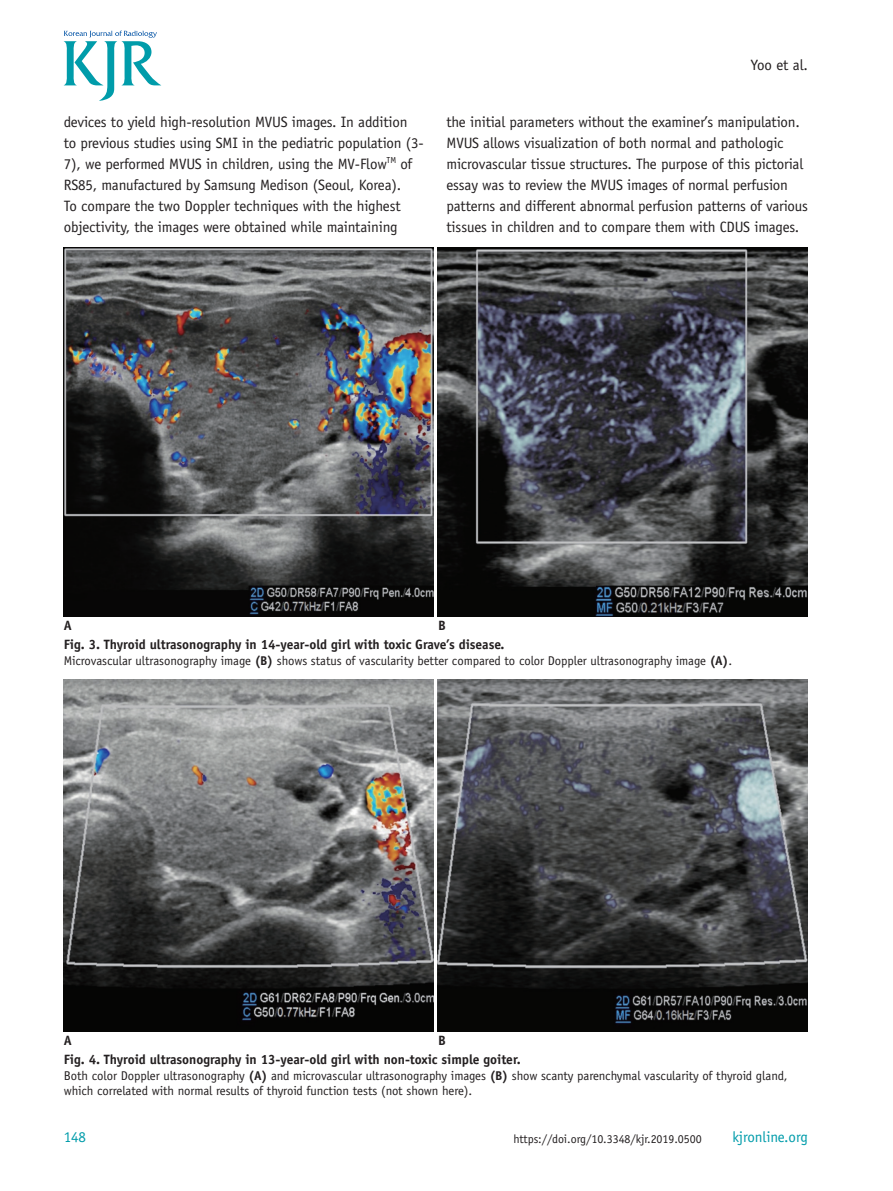
<style>
.page{position:relative;width:893px;height:1191px;background:#fff}
.page>*{position:absolute;margin:0;border:0;box-sizing:border-box;transform-origin:0 0}
.t1{font:15px/21px "Officina Sans Std";letter-spacing:-.01em;color:#231f20}
.t2{font:15px "Officina Sans Std";letter-spacing:-.005em;color:#009caa}
.t3{font:700 13.5px "Officina Sans Std";letter-spacing:-.005em;color:#231f20}
.t4{font:12.75px/15.3px "Officina Sans Std";letter-spacing:-.005em;color:#231f20}
.t5{font:12px "Officina Sans Std";letter-spacing:-.005em;color:#231f20}
.s1{font-weight:700}
</style>
<div class="page">
<svg style="left:64px;top:31px;width:97px;height:70px"></svg>
<img style="left:64px;top:248px;width:370px;height:369px">
<img style="left:438px;top:248px;width:370px;height:369px">
<img style="left:64px;top:680px;width:370px;height:351px">
<img style="left:438px;top:680px;width:370px;height:351px">
<p class="t1" style="left:751px;top:54px;width:59px">Yoo et al.</p>
<p class="t1" style="left:64px;top:112px;width:361px">devices to yield high-resolution MVUS images. In addition to previous studies using SMI in the pediatric population (3- 7), we performed MVUS in children, using the MV-Flow<sup>TM</sup> of RS85, manufactured by Samsung Medison (Seoul, Korea).<br>To compare the two Doppler techniques with the highest objectivity, the images were obtained while maintaining</p>
<p class="t1" style="left:446px;top:112px;width:363px">the initial parameters without the examiner’s manipulation.<br>MVUS allows visualization of both normal and pathologic microvascular tissue structures. The purpose of this pictorial essay was to review the MVUS images of normal perfusion patterns and different abnormal perfusion patterns of various tissues in children and to compare them with CDUS images.</p>
<p class="t3" style="left:64px;top:617px;width:10px">A</p>
<p class="t3" style="left:438px;top:617px;width:9px">B</p>
<p class="t3" style="left:64px;top:636px;width:442px">Fig. 3. Thyroid ultrasonography in 14-year-old girl with toxic Grave’s disease.</p>
<p class="t4" style="left:64px;top:653px;width:670px">Microvascular ultrasonography image <span class="s1">(B)</span> shows status of vascularity better compared to color Doppler ultrasonography image <span class="s1">(A)</span>.</p>
<p class="t3" style="left:64px;top:1031px;width:10px">A</p>
<p class="t3" style="left:438px;top:1031px;width:9px">B</p>
<p class="t3" style="left:64px;top:1051px;width:458px">Fig. 4. Thyroid ultrasonography in 13-year-old girl with non-toxic simple goiter.</p>
<p class="t4" style="left:64px;top:1068px;width:725px">Both color Doppler ultrasonography <span class="s1">(A)</span> and microvascular ultrasonography images <span class="s1">(B)</span> show scanty parenchymal vascularity of thyroid gland, which correlated with normal results of thyroid function tests (not shown here).</p>
<p class="t2" style="left:64px;top:1128px;width:24px">148</p>
<p class="t5" style="left:513px;top:1132px;width:190px">https://doi.org/10.3348/kjr.2019.0500</p>
<p class="t2" style="left:732px;top:1128px;width:77px">kjronline.org</p>
</div>
